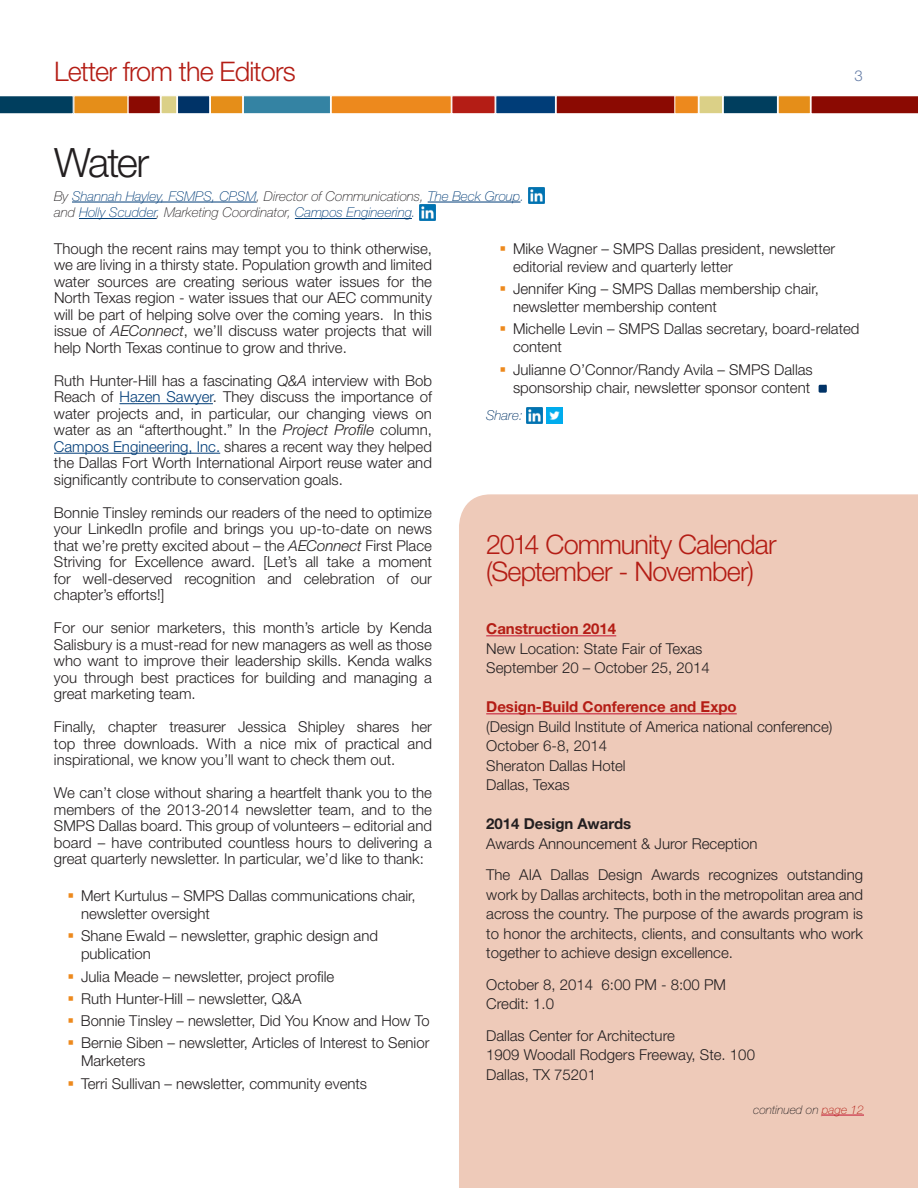
<style>
.page{position:relative;width:918px;height:1188px;background:#fff}
.page>*{position:absolute;margin:0;border:0;box-sizing:border-box;transform-origin:0 0}
.Major_Article_Headli{font:300 40.5px "Helvetica Neue LT Std";letter-spacing:-.055em;color:#231f20}
.Body_copy{font:300 27px/27px "Helvetica Neue LT Std";letter-spacing:-.035em;color:#b41d15}
.Section_Headline__Co{font:300 27px "Helvetica Neue LT Std";letter-spacing:-.03em;color:#b41d15}
.Body_copy-2{font:300 15px/16.5px "Helvetica Neue LT Std";color:#231f20;text-align:justify}
.Body_copy-3{font:700 15px "Helvetica Neue LT Std";color:#b41d15}
.Body_copy-4{font:700 15px "Helvetica Neue LT Std";color:#231f20}
.t1{font:300 15px "Helvetica Neue LT Std";color:#657da7}
.Byline{font:italic 100 13.5px "Helvetica Neue LT Std";color:#003d78}
.Bio___Credits{font:italic 100 13.5px "Helvetica Neue LT Std";color:#003367}
.Continued_on{font:italic 100 12px "Helvetica Neue LT Std";color:#231f20}
.s1{color:#231f20}
.s2{color:#003367}
.s3{font-style:italic}
.s4{color:#003d78}
.s5{color:#b41d15}
</style>
<div class="page">
<svg style="left:0;top:96px;width:74px;height:18px"></svg>
<div style="left:74px;top:95px;width:54px;height:19px;background:#e58e19;border:1px solid #fff"></div>
<div style="left:128px;top:95px;width:33px;height:19px;background:#8b0a02;border:1px solid #fff"></div>
<div style="left:177px;top:95px;width:33px;height:19px;background:#003367;border:1px solid #fff"></div>
<div style="left:161px;top:95px;width:16px;height:19px;background:#dbd087;border:1px solid #fff"></div>
<div style="left:243px;top:95px;width:88px;height:19px;background:#3483a3;border:1px solid #fff"></div>
<div style="left:210px;top:95px;width:33px;height:19px;background:#e58e19;border:1px solid #fff"></div>
<div style="left:331px;top:95px;width:121px;height:19px;background:#ed891d;border:1px solid #fff"></div>
<div style="left:452px;top:95px;width:43px;height:19px;background:#b41d15;border:1px solid #fff"></div>
<div style="left:495px;top:95px;width:61px;height:19px;background:#003d78;border:1px solid #fff"></div>
<div style="left:556px;top:95px;width:121px;height:19px;background:#8b0a02;border:1px solid #fff"></div>
<div style="left:674px;top:95px;width:25px;height:19px;background:#ed891d;border:1px solid #fff"></div>
<svg style="left:811px;top:96px;width:107px;height:18px;background:#921912"></svg>
<div style="left:699px;top:95px;width:24px;height:19px;background:#dbd087;border:1px solid #fff"></div>
<div style="left:723px;top:95px;width:55px;height:19px;background:#003e5e;border:1px solid #fff"></div>
<div style="left:778px;top:95px;width:33px;height:19px;background:#e58e19;border:1px solid #fff"></div>
<hr style="left:119px;top:403px;width:94px;height:1px;background:#003d78">
<hr style="left:54px;top:453px;width:166px;height:1px;background:#003d78">
<hr style="left:72px;top:202px;width:184px;height:1px;background:#003d78">
<hr style="left:428px;top:202px;width:92px;height:1px;background:#003d78">
<hr style="left:79px;top:218px;width:78px;height:1px;background:#003d78">
<hr style="left:295px;top:218px;width:117px;height:1px;background:#003d78">
<img style="left:528px;top:188px;width:16px;height:16px">
<img style="left:420px;top:204px;width:16px;height:16px">
<div style="left:819px;top:385px;width:8px;height:8px;background:#003367;border-radius:2px"></div>
<img style="left:527px;top:407px;width:16px;height:16px">
<img style="left:547px;top:407px;width:16px;height:16px">
<div style="left:459px;top:494px;width:459px;height:694px;background:#eecab9"></div>
<hr style="left:486px;top:635px;width:130px;height:1px;background:#c3102f">
<hr style="left:486px;top:713px;width:251px;height:1px;background:#c3102f">
<hr style="left:822px;top:1115px;width:42px;height:1px;background:#c3102f">
<p class="Section_Headline__Co" style="left:54px;top:55px;width:243px">Letter from the Editors</p>
<p class="t1" style="left:855px;top:67px;width:10px">3</p>
<p class="Major_Article_Headli" style="left:54px;top:138px;width:97px">Water</p>
<p class="Byline" style="left:54px;top:188px;width:472px"><span class="s1">By</span> Shannah Hayley, FSMPS, CPSM<span class="s1">, Director of Communications,</span> The Beck Group<span class="s2">.</span></p>
<p class="Byline" style="left:54px;top:205px;width:363px"><span class="s1">and</span> Holly Scudder<span class="s1">, Marketing Coordinator,</span> Campos Engineering<span class="s2">.</span></p>
<p class="Body_copy-2" style="left:513px;top:239px;width:324px;line-height:18px">Mike Wagner – SMPS Dallas president, newsletter editorial review and quarterly letter</p>
<p class="Body_copy-2" style="left:513px;top:279px;width:307px;line-height:18px">Jennifer King – SMPS Dallas membership chair, newsletter membership content</p>
<p class="Body_copy-2" style="left:513px;top:320px;width:348px;line-height:18px">Michelle Levin – SMPS Dallas secretary, board-related content</p>
<p class="Body_copy-2" style="left:513px;top:360px;width:301px;line-height:18px">Julianne O’Connor/Randy Avila – SMPS Dallas sponsorship chair, newsletter sponsor content</p>
<p class="Bio___Credits" style="left:486px;top:408px;width:38px">Share:</p>
<p class="Body_copy-2" style="left:54px;top:240px;width:380px">Though the recent rains may tempt you to think otherwise, we are living in a thirsty state. Population growth and limited water sources are creating serious water issues for the North Texas region - water issues that our AEC community will be part of helping solve over the coming years. In this issue of <span class="s3">AEConnect</span>, we’ll discuss water projects that will help North Texas continue to grow and thrive.</p>
<p class="Body_copy-2" style="left:54px;top:372px;width:380px">Ruth Hunter-Hill has a fascinating <span class="s3">Q&amp;A</span> interview with Bob Reach of <span class="s4">Hazen Sawyer</span>. They discuss the importance of water projects and, in particular, our changing views on water as an “afterthought.” In the <span class="s3">Project Profile</span> column, <span class="s4">Campos Engineering, Inc.</span> shares a recent way they helped the Dallas Fort Worth International Airport reuse water and significantly contribute to conservation goals.</p>
<p class="Body_copy-2" style="left:54px;top:504px;width:380px">Bonnie Tinsley reminds our readers of the need to optimize your LinkedIn profile and brings you up-to-date on news that we’re pretty excited about – the <span class="s3">AEConnect</span> First Place Striving for Excellence award. [Let’s all take a moment for well-deserved recognition and celebration of our chapter’s efforts!]</p>
<p class="Body_copy-2" style="left:54px;top:619px;width:380px">For our senior marketers, this month’s article by Kenda Salisbury is a must-read for new managers as well as those who want to improve their leadership skills. Kenda walks you through best practices for building and managing a great marketing team.</p>
<p class="Body_copy-2" style="left:54px;top:718px;width:380px">Finally, chapter treasurer Jessica Shipley shares her top three downloads. With a nice mix of practical and inspirational, we know you’ll want to check them out.</p>
<p class="Body_copy-2" style="left:54px;top:784px;width:380px">We can’t close without sharing a heartfelt thank you to the members of the 2013-2014 newsletter team, and to the SMPS Dallas board. This group of volunteers – editorial and board – have contributed countless hours to delivering a great quarterly newsletter. In particular, we’d like to thank:</p>
<p class="Body_copy-2" style="left:81px;top:886px;width:336px;line-height:18px">Mert Kurtulus – SMPS Dallas communications chair, newsletter oversight</p>
<p class="Body_copy-2" style="left:81px;top:927px;width:299px;line-height:18px">Shane Ewald – newsletter, graphic design and publication</p>
<p class="Body_copy-2" style="left:81px;top:968px;width:255px">Julia Meade – newsletter, project profile</p>
<p class="Body_copy-2" style="left:81px;top:990px;width:222px">Ruth Hunter-Hill – newsletter, Q&amp;A</p>
<p class="Body_copy-2" style="left:81px;top:1012px;width:350px">Bonnie Tinsley – newsletter, Did You Know and How To</p>
<p class="Body_copy-2" style="left:81px;top:1034px;width:350px;line-height:18px">Bernie Siben – newsletter, Articles of Interest to Senior<br>Marketers</p>
<p class="Body_copy-2" style="left:81px;top:1075px;width:288px">Terri Sullivan – newsletter, community events</p>
<p class="Body_copy" style="left:486px;top:531px;width:292px">2014 Community Calendar (September - November)</p>
<p class="Body_copy-3" style="left:486px;top:620px;width:132px">Canstruction 2014</p>
<p class="Body_copy-2" style="left:486px;top:640px;width:218px">New Location: State Fair of Texas</p>
<p class="Body_copy-2" style="left:486px;top:659px;width:225px">September 20 – October 25, 2014</p>
<p class="Body_copy-3" style="left:486px;top:698px;width:252px">Design-Build Conference and Expo</p>
<p class="Body_copy-2" style="left:486px;top:718px;width:348px">(Design Build Institute of America national conference)</p>
<p class="Body_copy-2" style="left:486px;top:737px;width:122px">October 6-8, 2014</p>
<p class="Body_copy-2" style="left:486px;top:757px;width:141px">Sheraton Dallas Hotel</p>
<p class="Body_copy-2" style="left:486px;top:776px;width:85px">Dallas, Texas</p>
<p class="Body_copy-4" style="left:486px;top:815px;width:147px">2014 Design Awards</p>
<p class="Body_copy-2" style="left:486px;top:835px;width:273px">Awards Announcement &amp; Juror Reception</p>
<p class="Body_copy-2" style="left:486px;top:865px;width:378px;line-height:19.5px">The AIA Dallas Design Awards recognizes outstanding work by Dallas architects, both in the metropolitan area and across the country. The purpose of the awards program is to honor the architects, clients, and consultants who work together to achieve design excellence.</p>
<p class="Body_copy-2" style="left:486px;top:976px;width:241px">October 8, 2014 6:00 PM - 8:00 PM</p>
<p class="Body_copy-2" style="left:486px;top:995px;width:69px">Credit: 1.0</p>
<p class="Body_copy-2" style="left:486px;top:1027px;width:190px">Dallas Center for Architecture</p>
<p class="Body_copy-2" style="left:486px;top:1046px;width:270px">1909 Woodall Rodgers Freeway, Ste. 100</p>
<p class="Body_copy-2" style="left:486px;top:1066px;width:111px">Dallas, TX 75201</p>
<p class="Continued_on" style="left:753px;top:1103px;width:112px">continued on <span class="s5">page 12</span></p>
</div>
